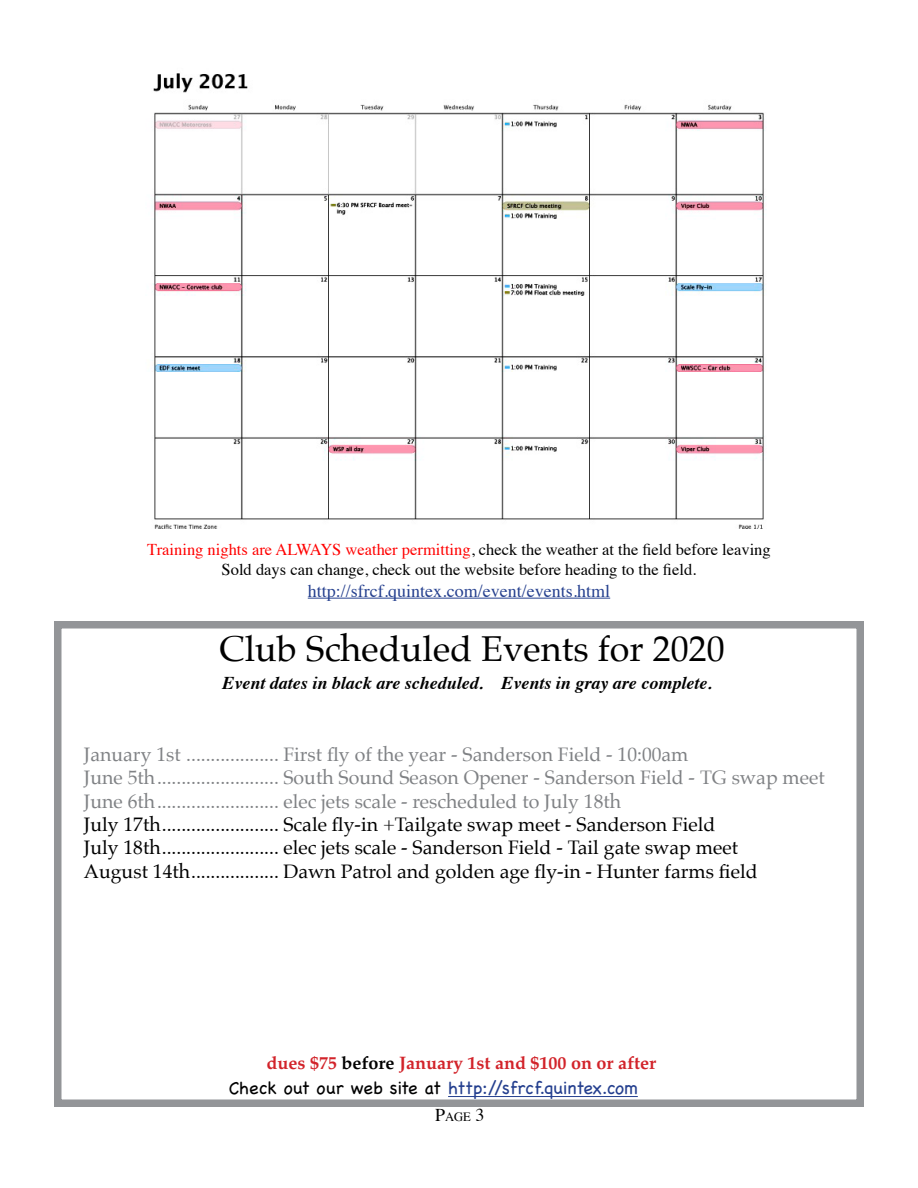
<style>
.page{position:relative;width:918px;height:1188px;background:#fff}
.page>*{position:absolute;margin:0;border:0;box-sizing:border-box;transform-origin:0 0}
.t1{font:36px "Palatino";color:#000}
.t2{font:19.5px/23.4px "Palatino";color:#000}
.t3{font:19.5px/23.4px "Palatino";color:#808285}
.t4{font:italic 700 18px "Times";color:#000}
.t5{font:18px "Chalkboard";color:#25408f}
.t6{font:18px "Times";color:#25408f}
.t7{font:700 18px "Palatino";color:#d2232a}
.t8{font:16.5px/19.8px "Times";color:#000;text-align:center}
.t9{font:12.6px "Times";color:#000}
.s1{color:#f00}
.s2{color:#000}
.s3{font-size:18px}
</style>
<div class="page">
<div style="left:54px;top:621px;width:810px;height:486px;border:8px solid #939598"></div>
<hr style="left:448px;top:1096px;width:190px;height:1px;background:#25408f">
<hr style="left:308px;top:598px;width:302px;height:1px;background:#25408f">
<img style="left:152px;top:73px;width:615px;height:456px">
<p class="t8" style="left:147px;top:539px;width:625px"><span class="s1">Training nights are ALWAYS weather permitting</span>, check the weather at the field before leaving<br>Sold days can change, check out the website before heading to the field.</p>
<p class="t6" style="left:308px;top:574px;width:304px">http://sfrcf.quintex.com/event/events.html</p>
<h1 class="t1" style="left:219px;top:619px;width:507px">Club Scheduled Events for 2020</h1>
<p class="t4" style="left:222px;top:666px;width:491px">Event dates in black are scheduled. Events in gray are complete.</p>
<p class="t3" style="left:84px;top:742px;width:742px">January 1st ................... First fly of the year - Sanderson Field - 10:00am<br>June 5th......................... South Sound Season Opener - Sanderson Field - TG swap meet<br>June 6th......................... elec jets scale - rescheduled to July 18th</p>
<p class="t2" style="left:84px;top:813px;width:675px">July 17th........................ Scale fly-in +Tailgate swap meet - Sanderson Field<br>July 18th........................ elec jets scale - Sanderson Field - Tail gate swap meet<br>August 14th.................. Dawn Patrol and golden age fly-in - Hunter farms field</p>
<p class="t7" style="left:267px;top:1047px;width:391px">dues $75 <span class="s2">before</span> January 1st and $100 on or after</p>
<p class="t5" style="left:229px;top:1077px;width:411px"><span class="s2">Check out our web site at</span> http://sfrcf.quintex.com</p>
<p class="t9" style="left:435px;top:1104px;width:51px"><span class="s3">P</span>age <span class="s3">3</span></p>
</div>
